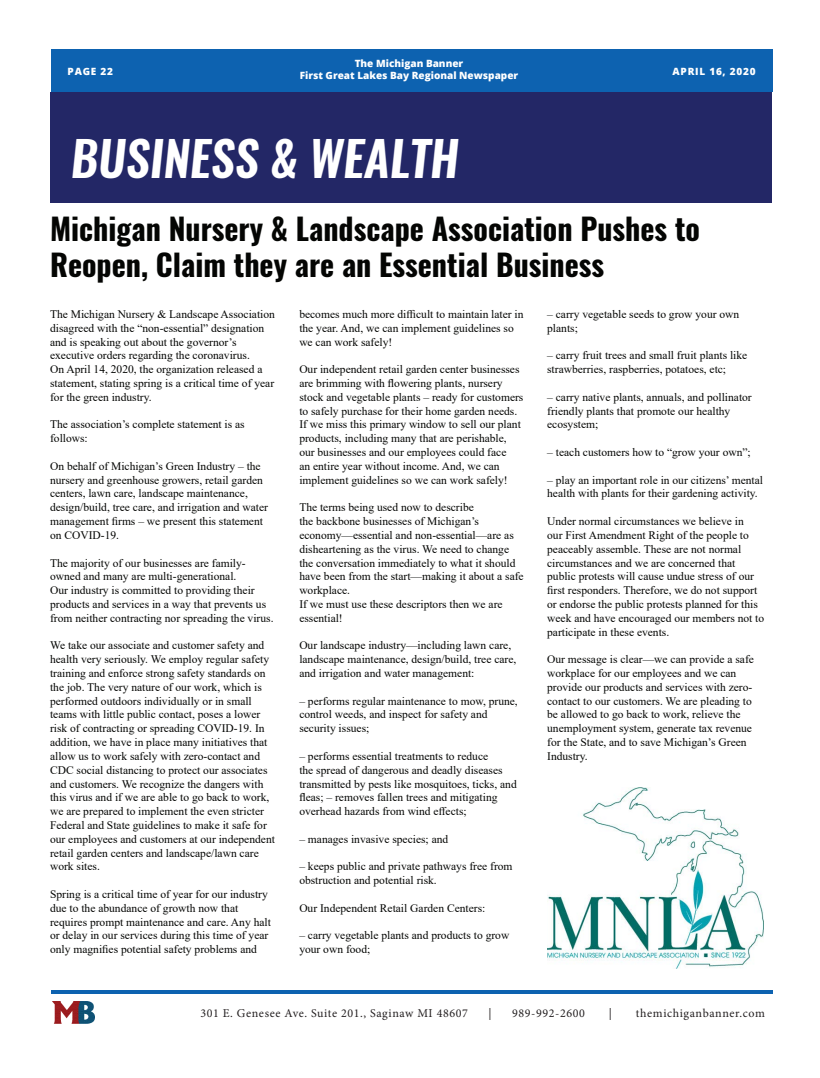
<style>
.page{position:relative;width:820px;height:1078px;background:#fff}
.page>*{position:absolute;margin:0;border:0;box-sizing:border-box;transform-origin:0 0}
.t1{font:italic 600 48px "Oswald";color:#fff}
.t2{font:700 30px/36px "Oswald";color:#040503}
.t3{font:12px "Minion Pro";letter-spacing:.05em;color:#231f20}
.t4{font:11.5px/13.8px "Times New Roman";color:#040503}
.t5{font:800 10px/12px "Open Sans";color:#fff;text-align:center}
.t6{font:800 10px "Open Sans";letter-spacing:.075em;color:#fff}
</style>
<div class="page">
<div style="left:51px;top:50px;width:721px;height:42px;background:#0d62b0"></div>
<hr style="left:51px;top:990px;width:721px;height:3px;background:#0d62b0">
<img style="left:53px;top:1001px;width:42px;height:22px">
<div style="left:50px;top:92px;width:721px;height:111px;background:#232766"></div>
<img style="left:547px;top:787px;width:215px;height:181px">
<p class="t5" style="left:68px;top:65px;width:47px">PAGE 22</p>
<p class="t5" style="left:299px;top:57px;width:220px">The Michigan Banner<br>First Great Lakes Bay Regional Newspaper</p>
<p class="t6" style="left:672px;top:64px;width:84px">APRIL 16, 2020</p>
<p class="t1" style="left:71px;top:125px;width:389px">BUSINESS &amp; WEALTH</p>
<p class="t2" style="left:50px;top:212px;width:651px">Michigan Nursery &amp; Landscape Association Pushes to<br>Reopen, Claim they are an Essential Business</p>
<p class="t4" style="left:50px;top:307px;width:226px">The Michigan Nursery &amp; Landscape Association disagreed with the “non-essential” designation and is speaking out about the governor’s executive orders regarding the coronavirus.<br>On April 14, 2020, the organization released a statement, stating spring is a critical time of year for the green industry.</p>
<p class="t4" style="left:50px;top:417px;width:196px">The association’s complete statement is as follows:</p>
<p class="t4" style="left:50px;top:458px;width:219px">On behalf of Michigan’s Green Industry – the nursery and greenhouse growers, retail garden centers, lawn care, landscape maintenance, design/build, tree care, and irrigation and water management firms – we present this statement on COVID-19.</p>
<p class="t4" style="left:50px;top:555px;width:225px">The majority of our businesses are family&shy;owned and many are multi-generational.<br>Our industry is committed to providing their products and services in a way that prevents us from neither contracting nor spreading the virus.</p>
<p class="t4" style="left:50px;top:638px;width:226px">We take our associate and customer safety and health very seriously. We employ regular safety training and enforce strong safety standards on the job. The very nature of our work, which is performed outdoors individually or in small teams with little public contact, poses a lower risk of contracting or spreading COVID-19. In addition, we have in place many initiatives that allow us to work safely with zero-contact and CDC social distancing to protect our associates and customers. We recognize the dangers with this virus and if we are able to go back to work, we are prepared to implement the even stricter Federal and State guidelines to make it safe for our employees and customers at our independent retail garden centers and landscape/lawn care work sites.</p>
<p class="t4" style="left:50px;top:886px;width:222px">Spring is a critical time of year for our industry due to the abundance of growth now that requires prompt maintenance and care. Any halt or delay in our services during this time of year only magnifies potential safety problems and</p>
<p class="t4" style="left:299px;top:307px;width:226px">becomes much more difficult to maintain later in the year. And, we can implement guidelines so we can work safely!</p>
<p class="t4" style="left:299px;top:362px;width:225px">Our independent retail garden center businesses are brimming with flowering plants, nursery stock and vegetable plants – ready for customers to safely purchase for their home garden needs.<br>If we miss this primary window to sell our plant products, including many that are perishable, our businesses and our employees could face<br>an entire year without income. And, we can implement guidelines so we can work safely!</p>
<p class="t4" style="left:299px;top:500px;width:226px">The terms being used now to describe<br>the backbone businesses of Michigan’s economy—essential and non-essential—are as disheartening as the virus. We need to change the conversation immediately to what it should have been from the start—making it about a safe workplace.</p>
<p class="t4" style="left:299px;top:596px;width:205px">If we must use these descriptors then we are essential!</p>
<p class="t4" style="left:299px;top:638px;width:218px">Our landscape industry—including lawn care, landscape maintenance, design/build, tree care, and irrigation and water management:</p>
<p class="t4" style="left:299px;top:693px;width:220px">– performs regular maintenance to mow, prune, control weeds, and inspect for safety and security issues;</p>
<p class="t4" style="left:299px;top:748px;width:219px">– performs essential treatments to reduce<br>the spread of dangerous and deadly diseases transmitted by pests like mosquitoes, ticks, and fleas; – removes fallen trees and mitigating overhead hazards from wind effects;</p>
<p class="t4" style="left:299px;top:831px;width:150px">– manages invasive species; and</p>
<p class="t4" style="left:299px;top:859px;width:215px">– keeps public and private pathways free from obstruction and potential risk.</p>
<p class="t4" style="left:299px;top:900px;width:187px">Our Independent Retail Garden Centers:</p>
<p class="t4" style="left:299px;top:928px;width:211px">– carry vegetable plants and products to grow your own food;</p>
<p class="t4" style="left:547px;top:307px;width:193px">– carry vegetable seeds to grow your own plants;</p>
<p class="t4" style="left:547px;top:348px;width:201px">– carry fruit trees and small fruit plants like strawberries, raspberries, potatoes, etc;</p>
<p class="t4" style="left:547px;top:389px;width:206px">– carry native plants, annuals, and pollinator friendly plants that promote our healthy ecosystem;</p>
<p class="t4" style="left:547px;top:445px;width:205px">– teach customers how to “grow your own”;</p>
<p class="t4" style="left:547px;top:472px;width:217px">– play an important role in our citizens’ mental health with plants for their gardening activity.</p>
<p class="t4" style="left:547px;top:514px;width:218px">Under normal circumstances we believe in<br>our First Amendment Right of the people to peaceably assemble. These are not normal circumstances and we are concerned that public protests will cause undue stress of our first responders. Therefore, we do not support or endorse the public protests planned for this week and have encouraged our members not to participate in these events.</p>
<p class="t4" style="left:547px;top:652px;width:208px">Our message is clear—we can provide a safe workplace for our employees and we can provide our products and services with zero&shy;contact to our customers. We are pleading to be allowed to go back to work, relieve the unemployment system, generate tax revenue for the State, and to save Michigan’s Green Industry.</p>
<p class="t3" style="left:200px;top:1004px;width:269px">301 E. Genesee Ave. Suite 201., Saginaw MI 48607</p>
<p class="t3" style="left:488px;top:1004px;width:5px">|</p>
<p class="t3" style="left:512px;top:1004px;width:74px">989-992-2600</p>
<p class="t3" style="left:608px;top:1004px;width:5px">|</p>
<p class="t3" style="left:635px;top:1004px;width:130px">themichiganbanner.com</p>
</div>
